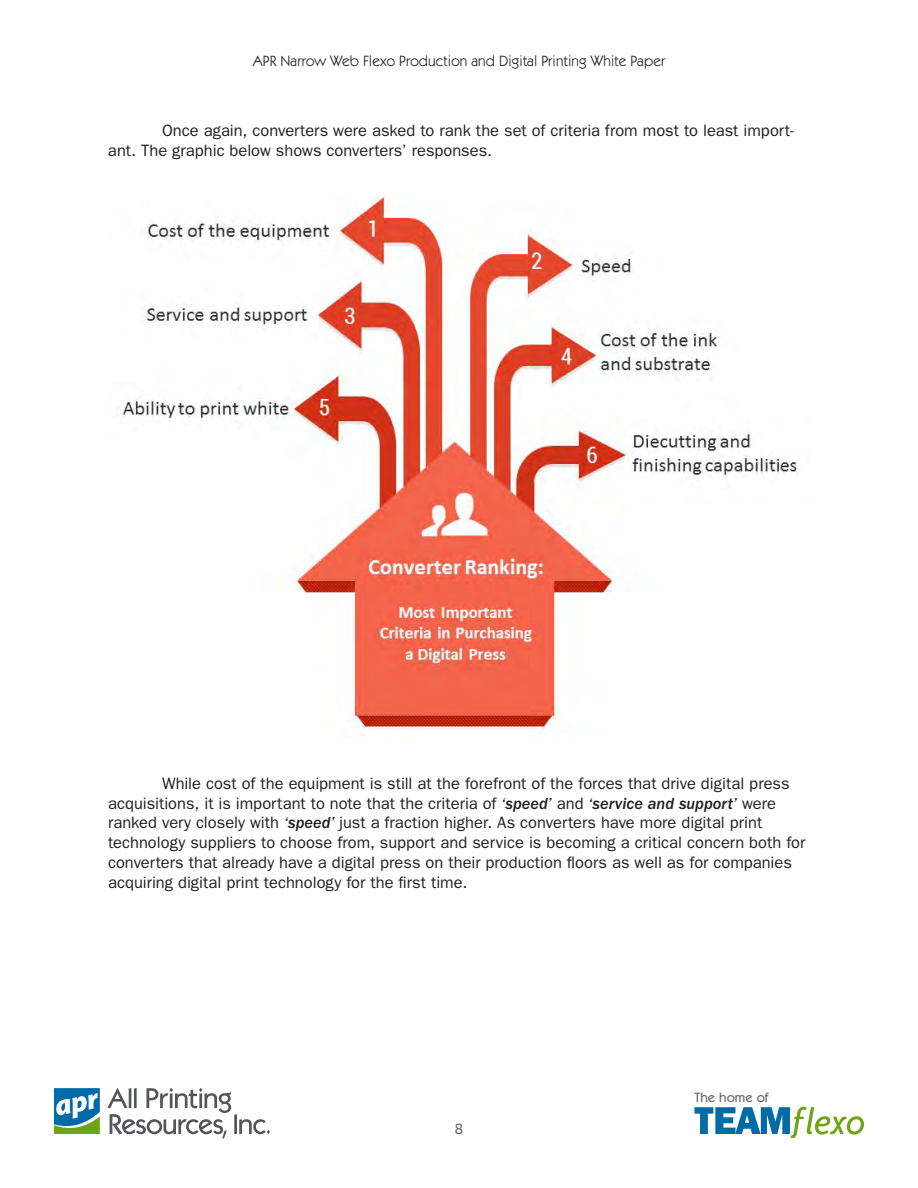
<style>
.page{position:relative;width:918px;height:1188px;background:#fff}
.page>*{position:absolute;margin:0;border:0;box-sizing:border-box;transform-origin:0 0}
.Body_Text{font:16.5px/19.8px "Franklin Gothic";color:#231f20}
.t1{font:15px "Itc Kabel";letter-spacing:.01em;color:#231f20}
.t2{font:500 15px "Itc Kabel";color:#6c6d70}
.t3{font:500 13.5px "Itc Kabel";color:#6c6d70}
.s1{font-weight:500;font-style:italic}
</style>
<div class="page">
<svg style="left:108px;top:1088px;width:123px;height:50px"></svg>
<hr style="left:234px;top:1114px;width:3px;height:20px;background:#54555a">
<svg style="left:239px;top:1119px;width:31px;height:15px"></svg>
<svg style="left:54px;top:1088px;width:46px;height:46px"></svg>
<svg style="left:694px;top:1107px;width:170px;height:31px"></svg>
<img style="left:122px;top:195px;width:677px;height:541px">
<p class="t1" style="left:253px;top:52px;width:414px">APR Narrow Web Flexo Production and Digital Printing White Paper</p>
<p class="Body_Text" style="left:108px;top:120px;width:687px;text-indent:54px">Once again, converters were asked to rank the set of criteria from most to least import&shy;ant. The graphic below shows converters’ responses.</p>
<p class="Body_Text" style="left:108px;top:773px;width:699px;text-indent:54px">While cost of the equipment is still at the forefront of the forces that drive digital press acquisitions, it is important to note that the criteria of <span class="s1">‘speed’</span> and <span class="s1">‘service and support’</span> were ranked very closely with <span class="s1">‘speed’</span> just a fraction higher. As converters have more digital print technology suppliers to choose from, support and service is becoming a critical concern both for converters that already have a digital press on their production floors as well as for companies acquiring digital print technology for the first time.</p>
<p class="t2" style="left:455px;top:1120px;width:10px">8</p>
<p class="t3" style="left:694px;top:1090px;width:76px">The home of</p>
</div>
